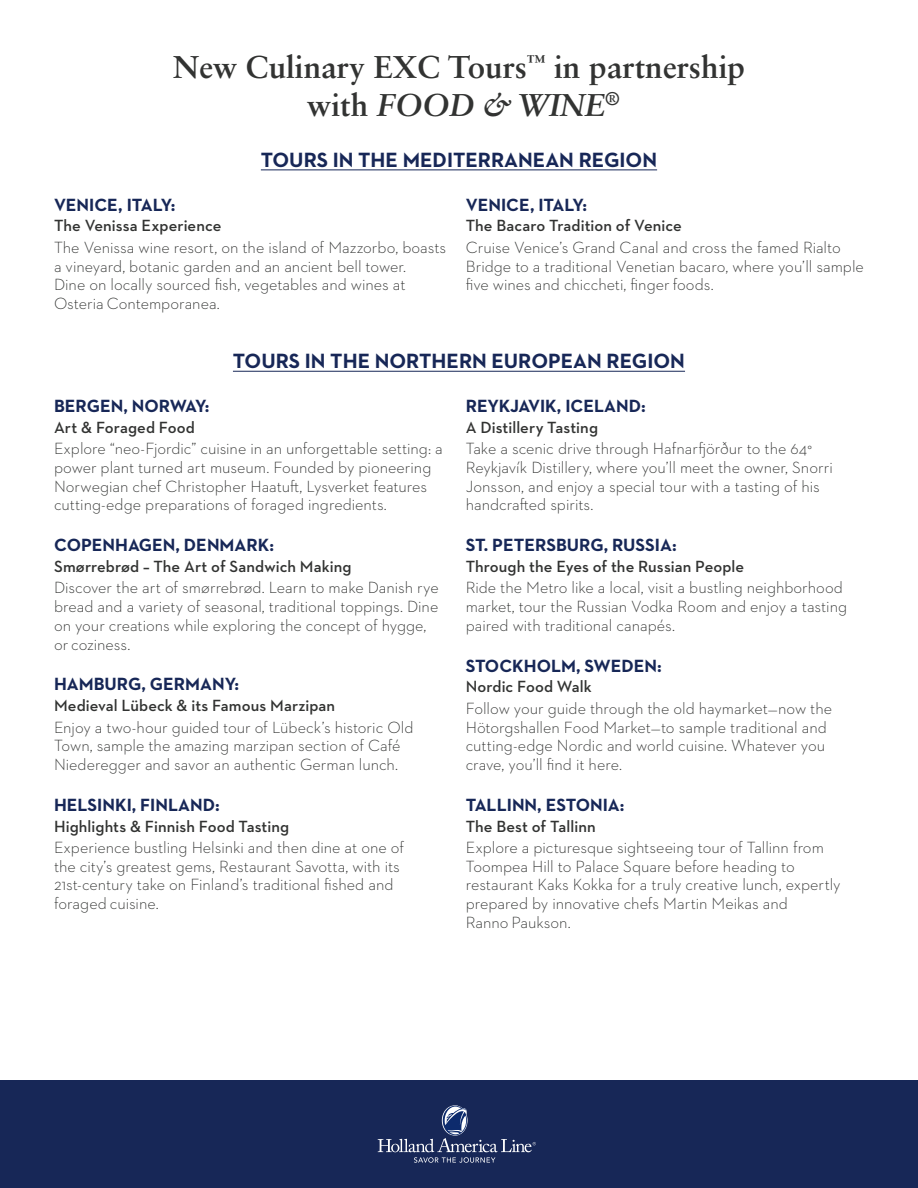
<style>
.page{position:relative;width:918px;height:1188px;background:#fff}
.page>*{position:absolute;margin:0;border:0;box-sizing:border-box;transform-origin:0 0}
.Heading{font:700 31.5px/37.8px "Sabon LT Std";color:#323332;text-align:center}
.t1{font:700 21px "Neutraface 2 Text";color:#172757}
.t2{font:700 18px "Neutraface 2 Text";color:#172757}
.Paragraph{font:300 16.5px/18.8px "Neutraface 2 Text";letter-spacing:-.005em;color:#323332}
.t3{font:600 16.5px "Neutraface 2 Text";letter-spacing:.005em;color:#323332}
.s1{font-style:italic}
</style>
<div class="page">
<hr style="left:261px;top:170px;width:396px;height:1px;background:#172757">
<hr style="left:233px;top:371px;width:452px;height:1px;background:#172757">
<div style="left:0;top:1080px;width:918px;height:108px;background:#172757"></div>
<svg style="left:378px;top:1105px;width:158px;height:58px"></svg>
<h1 class="Heading" style="left:173px;top:48px;width:573px">New Culinary EXC Tours<sup>™</sup> in partnership with <span class="s1">FOOD &amp; WINE</span><sup>®</sup></h1>
<h2 class="t1" style="left:261px;top:146px;width:398px">TOURS IN THE MEDITERRANEAN REGION</h2>
<h3 class="t2" style="left:54px;top:193px;width:123px">VENICE, ITALY:</h3>
<h4 class="t3" style="left:54px;top:215px;width:169px">The Venissa Experience</h4>
<p class="Paragraph" style="left:54px;top:238px;width:394px">The Venissa wine resort, on the island of Mazzorbo, boasts a vineyard, botanic garden and an ancient bell tower.<br>Dine on locally sourced fish, vegetables and wines at Osteria Contemporanea.</p>
<h3 class="t2" style="left:466px;top:193px;width:123px">VENICE, ITALY:</h3>
<h4 class="t3" style="left:466px;top:215px;width:217px">The Bacaro Tradition of Venice</h4>
<p class="Paragraph" style="left:466px;top:238px;width:400px">Cruise Venice’s Grand Canal and cross the famed Rialto<br>Bridge to a traditional Venetian bacaro, where you’ll sample five wines and chiccheti, finger foods.</p>
<h2 class="t1" style="left:233px;top:348px;width:454px">TOURS IN THE NORTHERN EUROPEAN REGION</h2>
<h3 class="t2" style="left:54px;top:394px;width:157px">BERGEN, NORWAY:</h3>
<h4 class="t3" style="left:54px;top:417px;width:142px">Art &amp; Foraged Food</h4>
<p class="Paragraph" style="left:54px;top:439px;width:390px">Explore “neo-Fjordic” cuisine in an unforgettable setting: a power plant turned art museum. Founded by pioneering Norwegian chef Christopher Haatuft, Lysverket features cutting-edge preparations of foraged ingredients.</p>
<h3 class="t2" style="left:54px;top:533px;width:222px">COPENHAGEN, DENMARK:</h3>
<h4 class="t3" style="left:54px;top:556px;width:299px">Smørrebrød – The Art of Sandwich Making</h4>
<p class="Paragraph" style="left:54px;top:578px;width:386px">Discover the art of smørrebrød. Learn to make Danish rye bread and a variety of seasonal, traditional toppings. Dine on your creations while exploring the concept of hygge, or coziness.</p>
<h3 class="t2" style="left:54px;top:673px;width:187px">HAMBURG, GERMANY:</h3>
<h4 class="t3" style="left:54px;top:695px;width:283px">Medieval Lübeck &amp; its Famous Marzipan</h4>
<p class="Paragraph" style="left:54px;top:717px;width:361px">Enjoy a two-hour guided tour of Lübeck’s historic Old<br>Town, sample the amazing marzipan section of Café<br>Niederegger and savor an authentic German lunch.</p>
<h3 class="t2" style="left:54px;top:793px;width:167px">HELSINKI, FINLAND:</h3>
<h4 class="t3" style="left:54px;top:816px;width:237px">Highlights &amp; Finnish Food Tasting</h4>
<p class="Paragraph" style="left:54px;top:838px;width:352px">Experience bustling Helsinki and then dine at one of the city’s greatest gems, Restaurant Savotta, with its 21st-century take on Finland’s traditional fished and foraged cuisine.</p>
<h3 class="t2" style="left:466px;top:394px;width:182px">REYKJAVIK, ICELAND:</h3>
<h4 class="t3" style="left:466px;top:417px;width:134px">A Distillery Tasting</h4>
<p class="Paragraph" style="left:466px;top:439px;width:369px">Take a scenic drive through Hafnarfjörður to the 64° Reykjavík Distillery, where you’ll meet the owner, Snorri Jonsson, and enjoy a special tour with a tasting of his handcrafted spirits.</p>
<h3 class="t2" style="left:466px;top:533px;width:212px">ST. PETERSBURG, RUSSIA:</h3>
<h4 class="t3" style="left:466px;top:556px;width:280px">Through the Eyes of the Russian People</h4>
<p class="Paragraph" style="left:466px;top:578px;width:383px">Ride the Metro like a local, visit a bustling neighborhood market, tour the Russian Vodka Room and enjoy a tasting paired with traditional canapés.</p>
<h3 class="t2" style="left:466px;top:654px;width:198px">STOCKHOLM, SWEDEN:</h3>
<h4 class="t3" style="left:466px;top:676px;width:128px">Nordic Food Walk</h4>
<p class="Paragraph" style="left:466px;top:699px;width:368px">Follow your guide through the old haymarket—now the Hötorgshallen Food Market—to sample traditional and cutting-edge Nordic and world cuisine. Whatever you crave, you’ll find it here.</p>
<h3 class="t2" style="left:466px;top:793px;width:160px">TALLINN, ESTONIA:</h3>
<h4 class="t3" style="left:466px;top:816px;width:131px">The Best of Tallinn</h4>
<p class="Paragraph" style="left:466px;top:838px;width:376px">Explore a picturesque sightseeing tour of Tallinn from Toompea Hill to Palace Square before heading to restaurant Kaks Kokka for a truly creative lunch, expertly prepared by innovative chefs Martin Meikas and<br>Ranno Paukson.</p>
</div>
